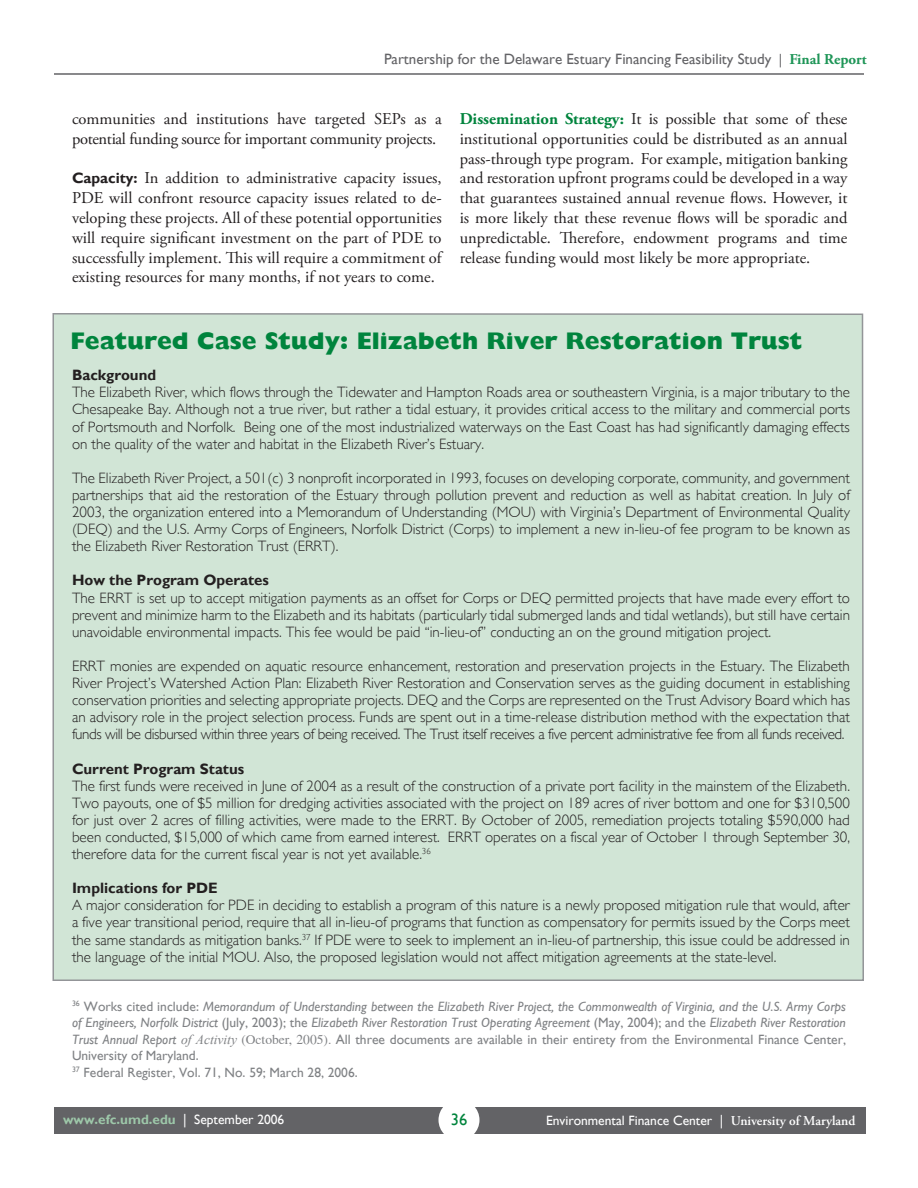
<style>
.page{position:relative;width:918px;height:1188px;background:#fff}
.page>*{position:absolute;margin:0;border:0;box-sizing:border-box;transform-origin:0 0}
.text_indented{font:800 24px "Gill Sans";color:#00843d}
.text{font:16.5px/19.8px "Adobe Garamond Pro";color:#231f20;text-align:justify}
.text_indented-2{font:16.5px/19.8px "Adobe Garamond Pro";color:#231f20;text-align:justify}
.text_indented-3{font:16.5px/19.8px "Adobe Garamond Pro";letter-spacing:-.02em;color:#231f20}
.t1{font:16.5px "Gill Sans";color:#00843d}
.text_indented-4{font:300 15px/17.1px "Gill Sans";color:#231f20;text-align:justify}
.t2{font:15px "Gill Sans";color:#636366}
.text_bold{font:700 15px "Gill Sans";color:#231f20}
.descrpitions{font:italic 13.5px/16.5px "Gill Sans";color:#808285;text-align:justify}
.t3{font:13.5px "Gill Sans";color:#fff}
.descrpitions-2{font:13.5px "Gill Sans";color:#808285}
.t4{font:700 13.5px "Gill Sans";color:#9dc7a9}
.s1{font-size:13.5px}
.s2{font-family:"Adobe Garamond Pro";font-weight:700;color:#1e9557}
.s3{font-family:"Gill Sans";font-weight:700;font-size:15px}
.s4{font-weight:700;color:#00843d}
.s5{font-style:normal}
.s6{font-family:"Times New Roman"}
.s7{font-family:"Times";font-style:normal}
.s8{font-weight:400;color:#fff}
.s9{font-family:"Adobe Garamond Pro";font-weight:600}
</style>
<div class="page">
<div style="left:52px;top:313px;width:812px;height:668px;background:#d1e5d6"></div>
<div style="left:54px;top:1107px;width:811px;height:27px;background:#636366"></div>
<div style="left:438px;top:1100px;width:42px;height:40px;background:#fff;border-radius:50%"></div>
<hr style="left:54px;top:73px;width:810px;height:2px;background:#636366">
<p class="t2" style="left:384px;top:51px;width:484px">Partnership for the Delaware Estuary Financing Feasibility Study <span class="s1">|</span> <span class="s2">Final Report</span></p>
<p class="text_indented-3" style="left:72px;top:109px;width:371px">communities and institutions have targeted SEPs as a potential funding source for important community projects.</p>
<p class="text_indented-2" style="left:72px;top:169px;width:371px"><span class="s3">Capacity:</span> In addition to administrative capacity issues, PDE will confront resource capacity issues related to de&shy;veloping these projects. All of these potential opportunities will require significant investment on the part of PDE to successfully implement. This will require a commitment of existing resources for many months, if not years to come.</p>
<p class="text" style="left:460px;top:109px;width:389px"><span class="s4">Dissemination Strategy:</span> It is possible that some of these institutional opportunities could be distributed as an annual pass-through type program. For example, mitigation banking and restoration upfront programs could be developed in a way that guarantees sustained annual revenue flows. However, it is more likely that these revenue flows will be sporadic and unpredictable. Therefore, endowment programs and time release funding would most likely be more appropriate.</p>
<p class="text_indented" style="left:70px;top:327px;width:734px">Featured Case Study: Elizabeth River Restoration Trust</p>
<p class="text_bold" style="left:72px;top:366px;width:86px">Background</p>
<p class="text_indented-4" style="left:72px;top:384px;width:780px">The Elizabeth River, which flows through the Tidewater and Hampton Roads area or southeastern Virginia, is a major tributary to the Chesapeake Bay. Although not a true river, but rather a tidal estuary, it provides critical access to the military and commercial ports of Portsmouth and Norfolk. Being one of the most industrialized waterways on the East Coast has had significantly damaging effects on the quality of the water and habitat in the Elizabeth River’s Estuary.</p>
<p class="text_indented-4" style="left:72px;top:469px;width:780px">The Elizabeth River Project, a 501(c) 3 nonprofit incorporated in 1993, focuses on developing corporate, community, and government partnerships that aid the restoration of the Estuary through pollution prevent and reduction as well as habitat creation. In July of 2003, the organization entered into a Memorandum of Understanding (MOU) with Virginia’s Department of Environmental Quality (DEQ) and the U.S. Army Corps of Engineers, Norfolk District (Corps) to implement a new in-lieu-of fee program to be known as the Elizabeth River Restoration Trust (ERRT).</p>
<p class="text_bold" style="left:72px;top:571px;width:199px">How the Program Operates</p>
<p class="text_indented-4" style="left:72px;top:589px;width:780px">The ERRT is set up to accept mitigation payments as an offset for Corps or DEQ permitted projects that have made every effort to prevent and minimize harm to the Elizabeth and its habitats (particularly tidal submerged lands and tidal wetlands), but still have certain unavoidable environmental impacts. This fee would be paid “in-lieu-of” conducting an on the ground mitigation project.</p>
<p class="text_indented-4" style="left:72px;top:657px;width:780px">ERRT monies are expended on aquatic resource enhancement, restoration and preservation projects in the Estuary. The Elizabeth River Project’s Watershed Action Plan: Elizabeth River Restoration and Conservation serves as the guiding document in establishing conservation priorities and selecting appropriate projects. DEQ and the Corps are represented on the Trust Advisory Board which has an advisory role in the project selection process. Funds are spent out in a time-release distribution method with the expectation that funds will be disbursed within three years of being received. The Trust itself receives a five percent administrative fee from all funds received.</p>
<p class="text_bold" style="left:72px;top:760px;width:174px">Current Program Status</p>
<p class="text_indented-4" style="left:72px;top:777px;width:780px">The first funds were received in June of 2004 as a result of the construction of a private port facility in the mainstem of the Elizabeth.<br>Two payouts, one of $5 million for dredging activities associated with the project on 189 acres of river bottom and one for $310,500 for just over 2 acres of filling activities, were made to the ERRT. By October of 2005, remediation projects totaling $590,000 had been conducted, $15,000 of which came from earned interest. ERRT operates on a fiscal year of October 1 through September 30, therefore data for the current fiscal year is not yet available.<sup>36</sup></p>
<p class="text_bold" style="left:72px;top:879px;width:147px">Implications for PDE</p>
<p class="text_indented-4" style="left:72px;top:897px;width:780px">A major consideration for PDE in deciding to establish a program of this nature is a newly proposed mitigation rule that would, after a five year transitional period, require that all in-lieu-of programs that function as compensatory for permits issued by the Corps meet the same standards as mitigation banks.<sup>37</sup> If PDE were to seek to implement an in-lieu-of partnership, this issue could be addressed in the language of the initial MOU. Also, the proposed legislation would not affect mitigation agreements at the state-level.</p>
<p class="descrpitions" style="left:72px;top:998px;width:775px"><sup>36</sup> <span class="s5">Works cited include:</span> Memorandum of Understanding between the Elizabeth River Project, the Commonwealth of Virginia, and the U.S. Army Corps of Engineers, Norfolk District <span class="s5">(July, 2003); the</span> Elizabeth River Restoration Trust Operating Agreement <span class="s5">(May, 2004); and the</span> Elizabeth River Restoration Trust Annual Report <span class="s6">of Activity</span> <span class="s7">(October, 2005).</span> <span class="s5">All three documents are available in their entirety from the Environmental Finance Center, University of Maryland.</span></p>
<p class="descrpitions-2" style="left:72px;top:1064px;width:287px"><sup>37</sup> Federal Register, Vol. 71, No. 59; March 28, 2006.</p>
<p class="t4" style="left:63px;top:1111px;width:223px">www.efc.umd.edu <span class="s8">| September 2006</span></p>
<p class="t1" style="left:451px;top:1110px;width:18px">36</p>
<p class="t3" style="left:546px;top:1113px;width:311px">Environmental Finance Center | <span class="s9">University of Maryland</span></p>
</div>
